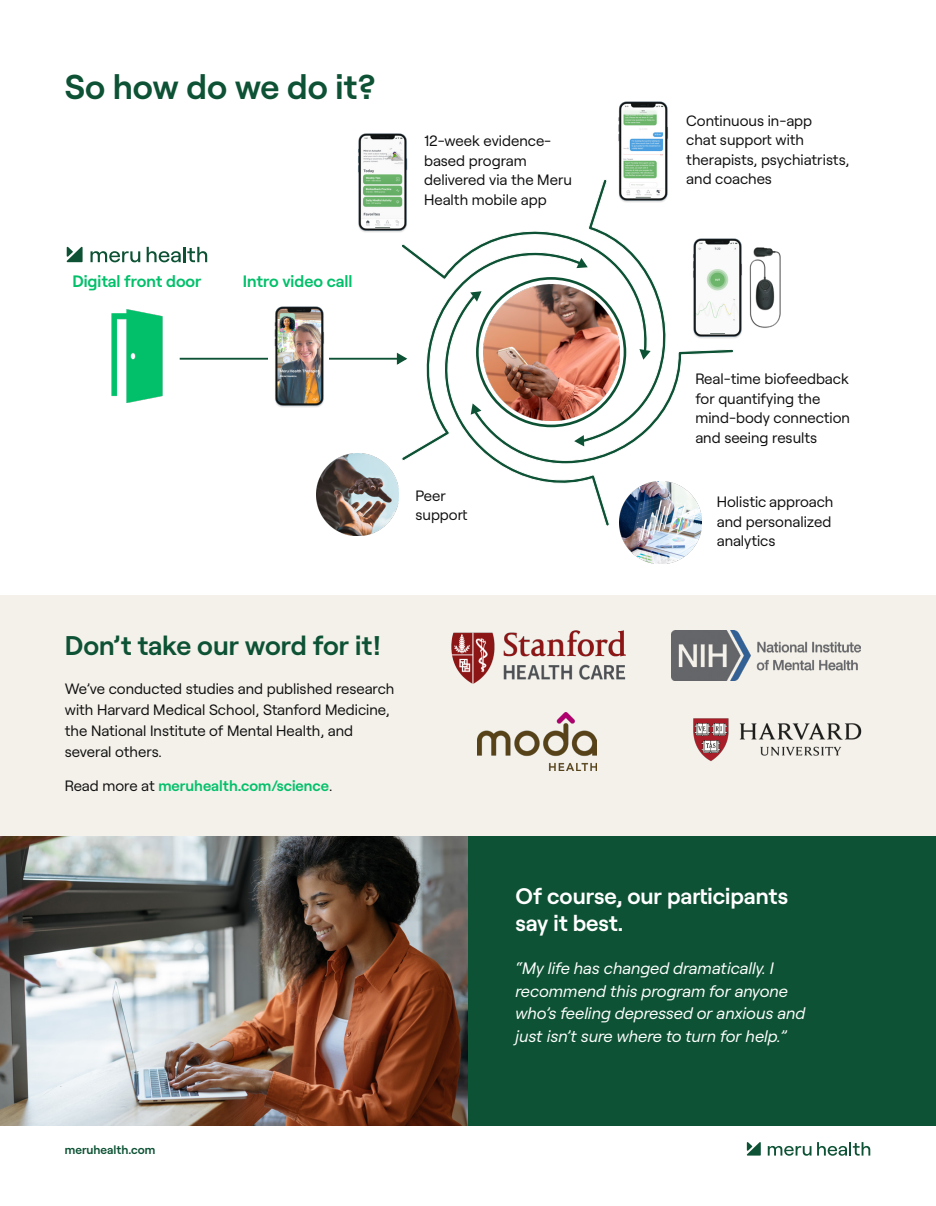
<style>
.page{position:relative;width:936px;height:1206px;background:#fff}
.page>*{position:absolute;margin:0;border:0;box-sizing:border-box;transform-origin:0 0}
.MH_H1{font:600 34.5px "Roobert";color:#0d5234}
.MH_H2{font:600 27px "Roobert";color:#0d5234}
.MH_H3{font:600 22.5px/27px "Roobert";color:#fff}
.MH_Quote{font:italic 16.5px/22.5px "Roobert";color:#fff}
.MH_H3-2{font:600 16.5px "Roobert";color:#02c06a}
.MH_Body{font:15px/19.5px "Roobert";color:#101010}
.MH_Body-2{font:600 15px "Roobert";color:#02c06a}
.MH_H4{font:600 12px "Roobert";color:#0d5234}
.s1{font-weight:400;color:#101010}
</style>
<div class="page">
<img style="left:111px;top:310px;width:52px;height:92px">
<hr style="left:180px;top:358px;width:219px;height:1px;background:#0d5234">
<svg style="left:90px;top:251px;width:50px;height:11px"></svg>
<svg style="left:147px;top:247px;width:60px;height:15px"></svg>
<svg style="left:67px;top:247px;width:16px;height:15px"></svg>
<img style="left:268px;top:306px;width:61px;height:101px">
<img style="left:316px;top:453px;width:79px;height:83px">
<img style="left:619px;top:527px;width:82px;height:36px">
<svg style="left:395px;top:179px;width:338px;height:348px"></svg>
<img style="left:610px;top:101px;width:63px;height:103px">
<img style="left:358px;top:133px;width:52px;height:102px">
<img style="left:689px;top:235px;width:92px;height:105px">
<div style="left:0;top:595px;width:935px;height:241px;background:#f4f1ea"></div>
<div style="left:104px;top:836px;width:831px;height:289px;background:#0d5234"></div>
<svg style="left:767px;top:1142px;width:103px;height:13px"></svg>
<svg style="left:746px;top:1142px;width:14px;height:13px"></svg>
<img style="left:0;top:836px;width:468px;height:289px">
<img style="left:451px;top:630px;width:174px;height:54px">
<img style="left:693px;top:718px;width:169px;height:43px">
<img style="left:671px;top:630px;width:189px;height:50px">
<img style="left:477px;top:712px;width:119px;height:58px">
<p class="MH_H1" style="left:65px;top:60px;width:312px">So how do we do it?</p>
<p class="MH_H3-2" style="left:72px;top:268px;width:131px">Digital front door</p>
<p class="MH_H3-2" style="left:243px;top:268px;width:111px">Intro video call</p>
<p class="MH_Body" style="left:424px;top:130px;width:149px">12-week evidence&shy;based program delivered via the Meru<br>Health mobile app</p>
<p class="MH_Body" style="left:415px;top:484px;width:53px">Peer support</p>
<p class="MH_H2" style="left:65px;top:624px;width:317px">Don’t take our word for it!</p>
<p class="MH_Body" style="left:65px;top:676px;width:331px;line-height:21px">We’ve conducted studies and published research with Harvard Medical School, Stanford Medicine, the National Institute of Mental Health, and several others.</p>
<p class="MH_Body-2" style="left:65px;top:773px;width:269px"><span class="s1">Read more at</span> meruhealth.com/science<span class="s1">.</span></p>
<p class="MH_Body" style="left:686px;top:110px;width:164px">Continuous in-app<br>chat support with therapists, psychiatrists, and coaches</p>
<p class="MH_Body" style="left:695px;top:368px;width:156px">Real-time biofeedback for quantifying the mind-body connection and seeing results</p>
<p class="MH_Body" style="left:716px;top:491px;width:118px">Holistic approach and personalized analytics</p>
<p class="MH_H3" style="left:515px;top:880px;width:274px">Of course, our participants say it best.</p>
<p class="MH_Quote" style="left:515px;top:955px;width:291px">“My life has changed dramatically. I recommend this program for anyone who’s feeling depressed or anxious and just isn’t sure where to turn for help.”</p>
<p class="MH_H4" style="left:65px;top:1139px;width:92px">meruhealth.com</p>
</div>
